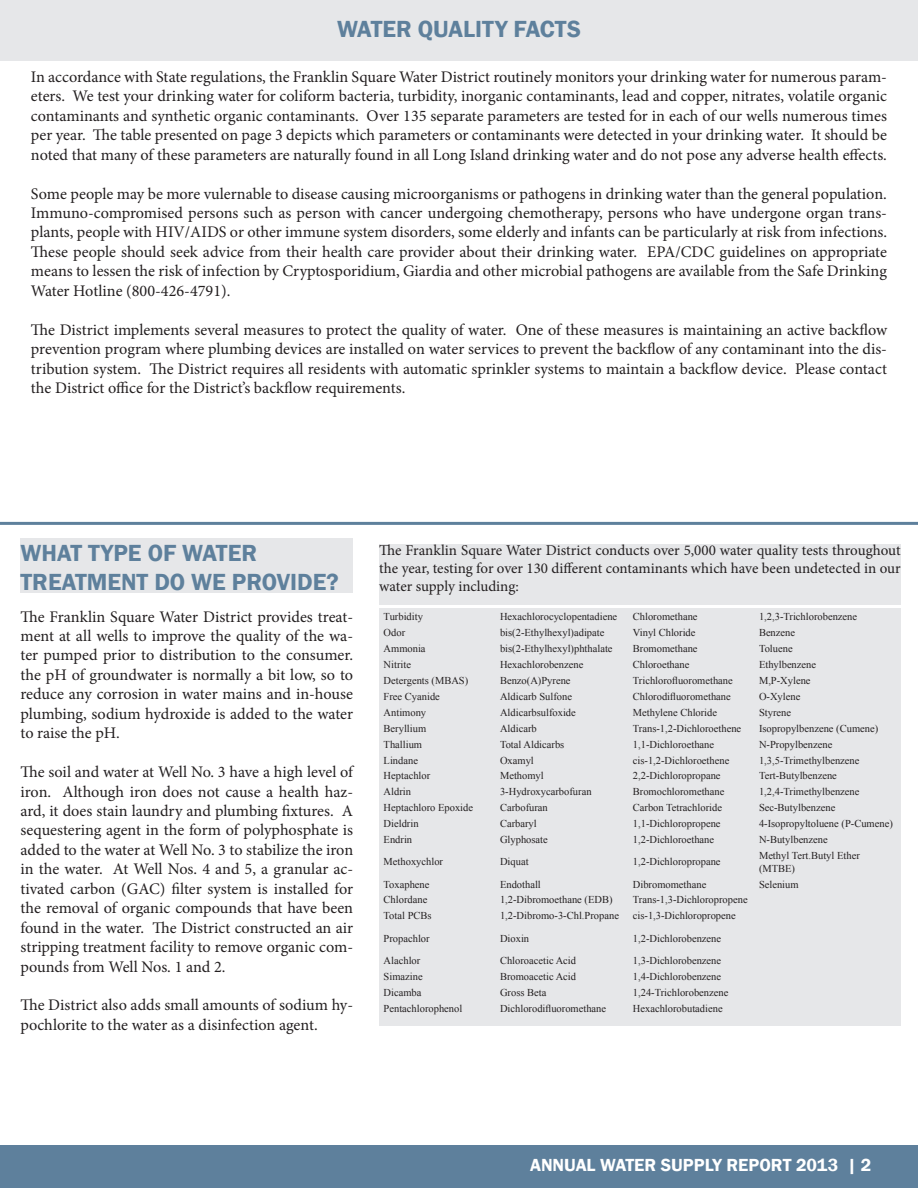
<style>
.page{position:relative;width:918px;height:1188px;background:#fff}
.page>*{position:absolute;margin:0;border:0;box-sizing:border-box;transform-origin:0 0}
.t1{font:600 24px "Franklin Gothic";color:#5e809c}
.t2{font:600 18px "Franklin Gothic";color:#fff}
.t3{font:16.2px/19.5px "Minion Pro";color:#231f20;text-align:justify}
.t4{font:15px/18px "Minion Pro";color:#231f20;text-align:justify}
.t5{font:10.5px/12.6px "Times New Roman";color:#231f20}
</style>
<div class="page">
<div style="left:0;top:1145px;width:918px;height:43px;background:#5e809c"></div>
<div style="left:0;top:0;width:918px;height:60px;background:#e6e7e9"></div>
<hr style="left:0;top:522px;width:918px;height:3px;background:#5e809c">
<div style="left:21px;top:538px;width:332px;height:54px;background:#e6e7e9"></div>
<div style="left:379px;top:545px;width:522px;height:60px;background:#e6e7e9"></div>
<div style="left:379px;top:609px;width:522px;height:417px;background:#e6e7e9"></div>
<p class="t1" style="left:337px;top:14px;width:245px">WATER QUALITY FACTS</p>
<p class="t3" style="left:31px;top:67px;width:858px">In accordance with State regulations, the Franklin Square Water District routinely monitors your drinking water for numerous param&shy;eters. We test your drinking water for coliform bacteria, turbidity, inorganic contaminants, lead and copper, nitrates, volatile organic contaminants and synthetic organic contaminants. Over 135 separate parameters are tested for in each of our wells numerous times per year. The table presented on page 3 depicts which parameters or contaminants were detected in your drinking water. It should be noted that many of these parameters are naturally found in all Long Island drinking water and do not pose any adverse health effects.</p>
<p class="t3" style="left:31px;top:184px;width:858px">Some people may be more vulernable to disease causing microorganisms or pathogens in drinking water than the general population.<br>Immuno-compromised persons such as person with cancer undergoing chemotherapy, persons who have undergone organ trans&shy;plants, people with HIV/AIDS or other immune system disorders, some elderly and infants can be particularly at risk from infections.<br>These people should seek advice from their health care provider about their drinking water. EPA/CDC guidelines on appropriate means to lessen the risk of infection by Cryptosporidium, Giardia and other microbial pathogens are available from the Safe Drinking Water Hotline (800-426-4791).</p>
<p class="t3" style="left:31px;top:320px;width:858px">The District implements several measures to protect the quality of water. One of these measures is maintaining an active backflow prevention program where plumbing devices are installed on water services to prevent the backflow of any contaminant into the dis&shy;tribution system. The District requires all residents with automatic sprinkler systems to maintain a backflow device. Please contact the District office for the District’s backflow requirements.</p>
<p class="t1" style="left:21px;top:539px;width:238px">WHAT TYPE OF WATER</p>
<p class="t1" style="left:21px;top:567px;width:320px">TREATMENT DO WE PROVIDE?</p>
<p class="t3" style="left:21px;top:607px;width:334px">The Franklin Square Water District provides treat&shy;ment at all wells to improve the quality of the wa&shy;ter pumped prior to distribution to the consumer. the pH of groundwater is normally a bit low, so to reduce any corrosion in water mains and in-house plumbing, sodium hydroxide is added to the water to raise the pH.</p>
<p class="t3" style="left:21px;top:762px;width:334px">The soil and water at Well No. 3 have a high level of iron. Although iron does not cause a health haz&shy;ard, it does stain laundry and plumbing fixtures. A sequestering agent in the form of polyphosphate is added to the water at Well No. 3 to stabilize the iron in the water. At Well Nos. 4 and 5, a granular ac&shy;tivated carbon (GAC) filter system is installed for the removal of organic compounds that have been found in the water. The District constructed an air stripping treatment facility to remove organic com&shy;pounds from Well Nos. 1 and 2.</p>
<p class="t3" style="left:21px;top:996px;width:334px">The District also adds small amounts of sodium hy&shy;pochlorite to the water as a disinfection agent.</p>
<p class="t4" style="left:379px;top:542px;width:523px">The Franklin Square Water District conducts over 5,000 water quality tests throughout the year, testing for over 130 different contaminants which have been undetected in our water supply including:</p>
<p class="t5" style="left:384px;top:610px;width:41px">Turbidity</p>
<p class="t5" style="left:500px;top:610px;width:119px">Hexachlorocyclopentadiene</p>
<p class="t5" style="left:633px;top:610px;width:66px">Chloromethane</p>
<p class="t5" style="left:759px;top:610px;width:100px">1,2,3-Trichlorobenzene</p>
<p class="t5" style="left:384px;top:626px;width:23px">Odor</p>
<p class="t5" style="left:500px;top:626px;width:106px">bis(2-Ethylhexyl)adipate</p>
<p class="t5" style="left:633px;top:626px;width:64px">Vinyl Chloride</p>
<p class="t5" style="left:759px;top:626px;width:38px">Benzene</p>
<p class="t5" style="left:384px;top:642px;width:43px">Ammonia</p>
<p class="t5" style="left:500px;top:642px;width:114px">bis(2-Ethylhexyl)phthalate</p>
<p class="t5" style="left:633px;top:642px;width:66px">Bromomethane</p>
<p class="t5" style="left:759px;top:642px;width:35px">Toluene</p>
<p class="t5" style="left:384px;top:658px;width:29px">Nitrite</p>
<p class="t5" style="left:500px;top:658px;width:85px">Hexachlorobenzene</p>
<p class="t5" style="left:633px;top:658px;width:58px">Chloroethane</p>
<p class="t5" style="left:759px;top:658px;width:59px">Ethylbenzene</p>
<p class="t5" style="left:384px;top:674px;width:86px">Detergents (MBAS)</p>
<p class="t5" style="left:500px;top:674px;width:72px">Benzo(A)Pyrene</p>
<p class="t5" style="left:633px;top:674px;width:101px">Trichlorofluoromethane</p>
<p class="t5" style="left:759px;top:674px;width:53px">M,P-Xylene</p>
<p class="t5" style="left:384px;top:690px;width:58px">Free Cyanide</p>
<p class="t5" style="left:500px;top:690px;width:74px">Aldicarb Sulfone</p>
<p class="t5" style="left:633px;top:690px;width:99px">Chlorodifluoromethane</p>
<p class="t5" style="left:759px;top:690px;width:43px">O-Xylene</p>
<p class="t5" style="left:384px;top:706px;width:44px">Antimony</p>
<p class="t5" style="left:500px;top:706px;width:77px">Aldicarbsulfoxide</p>
<p class="t5" style="left:633px;top:706px;width:86px">Methylene Chloride</p>
<p class="t5" style="left:759px;top:706px;width:34px">Styrene</p>
<p class="t5" style="left:384px;top:722px;width:44px">Beryllium</p>
<p class="t5" style="left:500px;top:722px;width:38px">Aldicarb</p>
<p class="t5" style="left:633px;top:722px;width:110px">Trans-1,2-Dichloroethene</p>
<p class="t5" style="left:759px;top:722px;width:121px">Isopropylbenzene (Cumene)</p>
<p class="t5" style="left:384px;top:738px;width:40px">Thallium</p>
<p class="t5" style="left:500px;top:738px;width:66px">Total Aldicarbs</p>
<p class="t5" style="left:633px;top:738px;width:83px">1,1-Dichloroethane</p>
<p class="t5" style="left:759px;top:738px;width:75px">N-Propylbenzene</p>
<p class="t5" style="left:384px;top:754px;width:36px">Lindane</p>
<p class="t5" style="left:500px;top:754px;width:35px">Oxamyl</p>
<p class="t5" style="left:633px;top:754px;width:98px">cis-1,2-Dichloroethene</p>
<p class="t5" style="left:759px;top:754px;width:102px">1,3,5-Trimethylbenzene</p>
<p class="t5" style="left:384px;top:769px;width:48px">Heptachlor</p>
<p class="t5" style="left:500px;top:769px;width:45px">Methomyl</p>
<p class="t5" style="left:633px;top:769px;width:89px">2,2-Dichloropropane</p>
<p class="t5" style="left:759px;top:769px;width:79px">Tert-Butylbenzene</p>
<p class="t5" style="left:384px;top:785px;width:29px">Aldrin</p>
<p class="t5" style="left:500px;top:785px;width:93px">3-Hydroxycarbofuran</p>
<p class="t5" style="left:633px;top:785px;width:93px">Bromochloromethane</p>
<p class="t5" style="left:759px;top:785px;width:102px">1,2,4-Trimethylbenzene</p>
<p class="t5" style="left:384px;top:801px;width:91px">Heptachloro Epoxide</p>
<p class="t5" style="left:500px;top:801px;width:49px">Carbofuran</p>
<p class="t5" style="left:633px;top:801px;width:91px">Carbon Tetrachloride</p>
<p class="t5" style="left:759px;top:801px;width:78px">Sec-Butylbenzene</p>
<p class="t5" style="left:384px;top:817px;width:36px">Dieldrin</p>
<p class="t5" style="left:500px;top:817px;width:38px">Carbaryl</p>
<p class="t5" style="left:633px;top:817px;width:89px">1,1-Dichloropropene</p>
<p class="t5" style="left:759px;top:817px;width:135px">4-Isopropyltoluene (P-Cumene)</p>
<p class="t5" style="left:384px;top:833px;width:30px">Endrin</p>
<p class="t5" style="left:500px;top:833px;width:49px">Glyphosate</p>
<p class="t5" style="left:633px;top:833px;width:83px">1,2-Dichloroethane</p>
<p class="t5" style="left:759px;top:833px;width:70px">N-Butylbenzene</p>
<p class="t5" style="left:384px;top:855px;width:61px">Methoxychlor</p>
<p class="t5" style="left:500px;top:855px;width:30px">Diquat</p>
<p class="t5" style="left:633px;top:855px;width:89px">1,2-Dichloropropane</p>
<p class="t5" style="left:759px;top:849px;width:102px">Methyl Tert.Butyl Ether (MTBE)</p>
<p class="t5" style="left:384px;top:878px;width:47px">Toxaphene</p>
<p class="t5" style="left:500px;top:878px;width:42px">Endothall</p>
<p class="t5" style="left:633px;top:878px;width:75px">Dibromomethane</p>
<p class="t5" style="left:759px;top:878px;width:41px">Selenium</p>
<p class="t5" style="left:384px;top:894px;width:45px">Chlordane</p>
<p class="t5" style="left:500px;top:894px;width:114px">1,2-Dibromoethane (EDB)</p>
<p class="t5" style="left:633px;top:894px;width:116px">Trans-1,3-Dichloropropene</p>
<p class="t5" style="left:384px;top:909px;width:49px">Total PCBs</p>
<p class="t5" style="left:500px;top:909px;width:120px">1,2-Dibromo-3-Chl.Propane</p>
<p class="t5" style="left:633px;top:909px;width:104px">cis-1,3-Dichloropropene</p>
<p class="t5" style="left:384px;top:932px;width:48px">Propachlor</p>
<p class="t5" style="left:500px;top:932px;width:31px">Dioxin</p>
<p class="t5" style="left:633px;top:932px;width:90px">1,2-Dichlorobenzene</p>
<p class="t5" style="left:384px;top:954px;width:38px">Alachlor</p>
<p class="t5" style="left:500px;top:954px;width:78px">Chloroacetic Acid</p>
<p class="t5" style="left:633px;top:954px;width:90px">1,3-Dichlorobenzene</p>
<p class="t5" style="left:384px;top:970px;width:41px">Simazine</p>
<p class="t5" style="left:500px;top:970px;width:78px">Bromoacetic Acid</p>
<p class="t5" style="left:633px;top:970px;width:90px">1,4-Dichlorobenzene</p>
<p class="t5" style="left:384px;top:986px;width:39px">Dicamba</p>
<p class="t5" style="left:500px;top:986px;width:48px">Gross Beta</p>
<p class="t5" style="left:633px;top:986px;width:97px">1,24-Trichlorobenzene</p>
<p class="t5" style="left:384px;top:1002px;width:80px">Pentachlorophenol</p>
<p class="t5" style="left:500px;top:1002px;width:108px">Dichlorodifluoromethane</p>
<p class="t5" style="left:633px;top:1002px;width:91px">Hexachlorobutadiene</p>
<p class="t2" style="left:530px;top:1154px;width:343px">ANNUAL WATER SUPPLY REPORT 2013 | 2</p>
</div>
